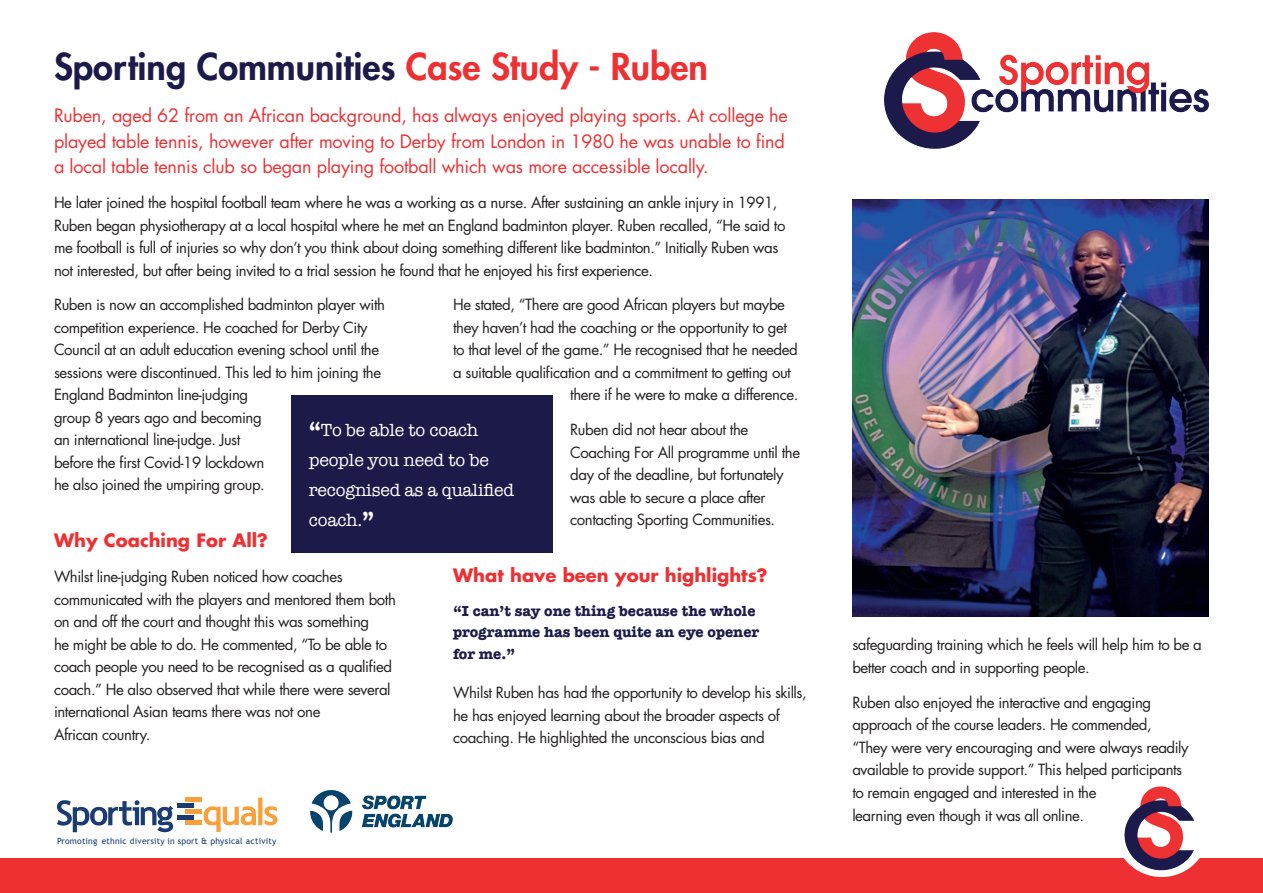
<style>
.page{position:relative;width:1263px;height:893px;background:#fff}
.page>*{position:absolute;margin:0;border:0;box-sizing:border-box;transform-origin:0 0}
.t1{font:800 36px "Futura Std";color:#1c1a49}
.t2{font:18px/25.5px "Futura Std";letter-spacing:-.01em;color:#ee3033}
.t3{font:18px/30px "American Typewriter";letter-spacing:-.01em;color:#fff}
.t4{font:700 18px "Futura Std";color:#ee3033}
.t5{font:15px/22.5px "Futura Std";letter-spacing:-.03em;color:#231f20}
.t6{font:700 15px/21.3px "American Typewriter";color:#1c1a49}
.t7{font:8.55px "Trebuchet MS";letter-spacing:.025em;color:#1a3c71}
.s1{color:#ee3033}
.s2{font-weight:700;font-size:21px}
</style>
<div class="page">
<img style="left:852px;top:199px;width:357px;height:418px">
<div style="left:292px;top:395px;width:261px;height:158px;background:#1c1a49"></div>
<div style="left:0;top:859px;width:1263px;height:34px;background:#ee3033"></div>
<img style="left:1117px;top:786px;width:92px;height:91px">
<img style="left:884px;top:32px;width:325px;height:117px">
<hr style="left:185px;top:798px;width:17px;height:4px;background:#f9a03a">
<div style="left:177px;top:803px;width:17px;height:5px;background:#1a3c71"></div>
<div style="left:185px;top:809px;width:17px;height:5px;background:#f9a03a"></div>
<hr style="left:177px;top:815px;width:17px;height:4px;background:#1a3c71">
<svg style="left:204px;top:797px;width:73px;height:35px"></svg>
<svg style="left:57px;top:800px;width:116px;height:32px"></svg>
<div style="left:185px;top:820px;width:17px;height:5px;background:#f9a03a"></div>
<img style="left:310px;top:790px;width:143px;height:43px">
<h1 class="t1" style="left:54px;top:44px;width:655px">Sporting Communities <span class="s1">Case Study - Ruben</span></h1>
<p class="t2" style="left:54px;top:103px;width:735px">Ruben, aged 62 from an African background, has always enjoyed playing sports. At college he played table tennis, however after moving to Derby from London in 1980 he was unable to find a local table tennis club so began playing football which was more accessible locally.</p>
<p class="t5" style="left:54px;top:192px;width:733px">He later joined the hospital football team where he was a working as a nurse. After sustaining an ankle injury in 1991, Ruben began physiotherapy at a local hospital where he met an England badminton player. Ruben recalled, “He said to me football is full of injuries so why don’t you think about doing something different like badminton.” Initially Ruben was not interested, but after being invited to a trial session he found that he enjoyed his first experience.</p>
<p class="t5" style="left:453px;top:293px;width:333px">He stated, “There are good African players but maybe</p>
<p class="t5" style="left:453px;top:316px;width:335px">they haven’t had the coaching or the opportunity to get</p>
<p class="t5" style="left:453px;top:338px;width:346px">to that level of the game.” He recognised that he needed</p>
<p class="t5" style="left:453px;top:361px;width:339px">a suitable qualification and a commitment to getting out</p>
<p class="t5" style="left:570px;top:383px;width:230px">there if he were to make a difference.</p>
<p class="t5" style="left:570px;top:419px;width:231px">Ruben did not hear about the Coaching For All programme until the day of the deadline, but fortunately was able to secure a place after contacting Sporting Communities.</p>
<p class="t4" style="left:453px;top:563px;width:316px">What have been your highlights?</p>
<p class="t6" style="left:453px;top:599px;width:307px">“I can’t say one thing because the whole programme has been quite an eye opener for me.”</p>
<p class="t5" style="left:453px;top:681px;width:355px">Whilst Ruben has had the opportunity to develop his skills, he has enjoyed learning about the broader aspects of coaching. He highlighted the unconscious bias and</p>
<p class="t5" style="left:54px;top:293px;width:333px">Ruben is now an accomplished badminton player with competition experience. He coached for Derby City Council at an adult education evening school until the sessions were discontinued. This led to him joining the England Badminton line-judging<br>group 8 years ago and becoming<br>an international line-judge. Just<br>before the first Covid-19 lockdown<br>he also joined the umpiring group.</p>
<p class="t4" style="left:54px;top:528px;width:215px">Why Coaching For All?</p>
<p class="t5" style="left:54px;top:566px;width:343px">Whilst line-judging Ruben noticed how coaches communicated with the players and mentored them both on and off the court and thought this was something<br>he might be able to do. He commented, “To be able to coach people you need to be recognised as a qualified coach.” He also observed that while there were several international Asian teams there was not one<br>African country.</p>
<p class="t3" style="left:309px;top:415px;width:207px"><span class="s2">“</span>To be able to coach people you need to be recognised as a qualified coach.<span class="s2">”</span></p>
<p class="t7" style="left:57px;top:836px;width:221px">Promoting ethnic diversity in sport &amp; physical activity</p>
<p class="t5" style="left:852px;top:634px;width:351px">safeguarding training which he feels will help him to be a better coach and in supporting people.</p>
<p class="t5" style="left:852px;top:691px;width:338px">Ruben also enjoyed the interactive and engaging approach of the course leaders. He commended, “They were very encouraging and were always readily available to provide support.” This helped participants to remain engaged and interested in the<br>learning even though it was all online.</p>
</div>
